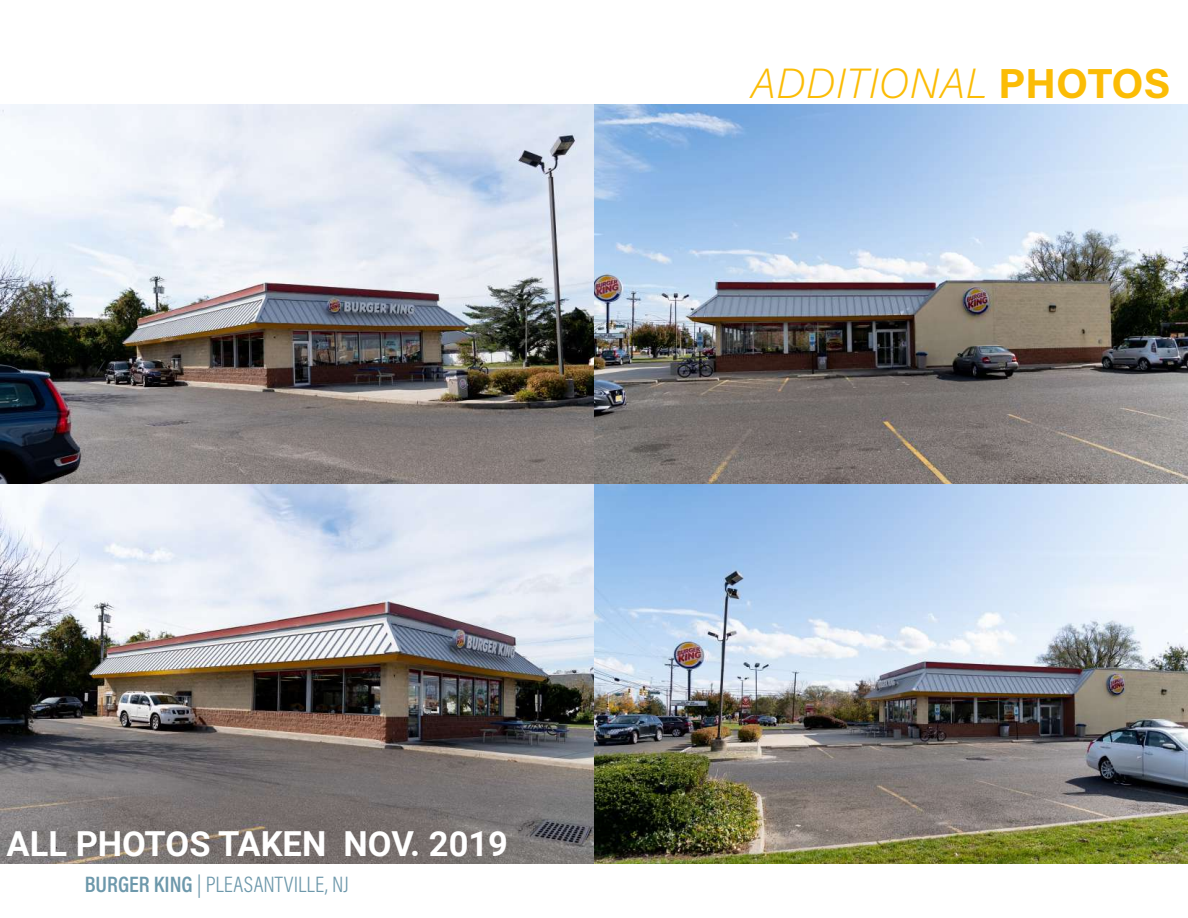
<style>
.page{position:relative;width:1188px;height:918px;background:#fff}
.page>*{position:absolute;margin:0;border:0;box-sizing:border-box;transform-origin:0 0}
.t1{font:italic 200 42px "Acumin Pro";letter-spacing:.01em;color:#fbbc05}
.t2{font:700 34.5px "Roboto";color:#fff}
.t3{font:300 22.5px "Acumin Pro Cond";letter-spacing:.005em;color:#6d98ab}
.s1{font-weight:700;font-style:normal}
.s2{font-weight:600}
</style>
<div class="page">
<img style="left:0;top:104px;width:1188px;height:760px">
<h1 class="t1" style="left:751px;top:55px;width:421px">ADDITIONAL <span class="s1">PHOTOS</span></h1>
<h2 class="t2" style="left:6px;top:820px;width:503px">ALL PHOTOS TAKEN NOV. 2019</h2>
<p class="t3" style="left:85px;top:870px;width:266px"><span class="s2">BURGER KING</span> | PLEASANTVILLE, NJ</p>
</div>
